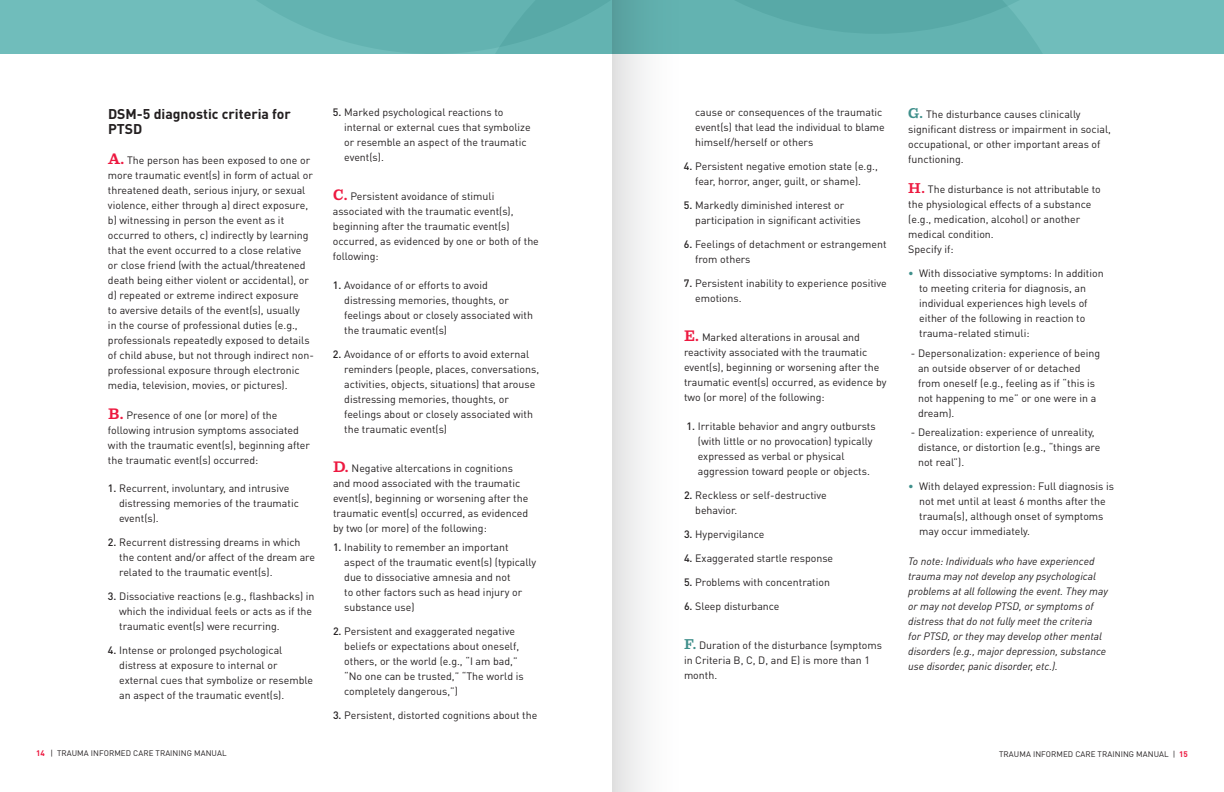
<style>
.page{position:relative;width:1224px;height:792px;background:#fff}
.page>*{position:absolute;margin:0;border:0;box-sizing:border-box;transform-origin:0 0}
.t1{font:700 14px/15px "DIN";color:#231f20}
.t2{font:10.6px/15px "DIN";color:#231f20}
.t3{font:italic 10.6px/15px "DIN";color:#231f20}
.t4{font:8px "DIN";letter-spacing:.01em;color:#231f20}
.s1{font-family:"Parry";font-weight:700;font-size:15px;color:#ed1940}
.s2{font-weight:500}
.s3{font-family:"Parry";font-weight:700;font-size:14px;color:#3f8f8b}
.s4{font-family:"Parry";font-weight:700;font-size:14px;color:#ed1940}
.s5{color:#3f8f8b}
.s6{font-weight:700;color:#ed1940}
</style>
<div class="page">
<div style="left:0;top:0;width:1224px;height:54px;background:#70bdbb"></div>
<svg style="left:257px;top:0;width:785px;height:54px"></svg>
<svg style="left:612px;top:0;width:71px;height:792px"></svg>
<h1 class="t1" style="left:108px;top:106px;width:184px">DSM -5 diagnostic criteria for<br>PTSD</h1>
<p class="t2" style="left:108px;top:152px;width:207px"><span class="s1">A.</span> The person has been exposed to one or more traumatic event(s) in form of actual or threatened death, serious injury, or sexual violence, either through a) direct exposure, b) witnessing in person the event as it occurred to others, c) indirectly by learning that the event occurred to a close relative or close friend (with the actual/threatened death being either violent or accidental), or d) repeated or extreme indirect exposure<br>to aversive details of the event(s), usually<br>in the course of professional duties (e.g., professionals repeatedly exposed to details of child abuse, but not through indirect non&shy;professional exposure through electronic media, television, movies, or pictures).</p>
<p class="t2" style="left:108px;top:407px;width:203px"><span class="s1">B.</span> Presence of one (or more) of the following intrusion symptoms associated with the traumatic event(s), beginning after the traumatic event(s) occurred:</p>
<p class="t2" style="left:119px;top:481px;width:181px;text-indent:-11px"><span class="s2">1.</span> Recurrent, involuntary, and intrusive distressing memories of the traumatic event(s).</p>
<p class="t2" style="left:119px;top:535px;width:197px;text-indent:-11px"><span class="s2">2.</span> Recurrent distressing dreams in which the content and/or affect of the dream are related to the traumatic event(s).</p>
<p class="t2" style="left:119px;top:589px;width:197px;text-indent:-11px"><span class="s2">3.</span> Dissociative reactions (e.g., flashbacks) in which the individual feels or acts as if the traumatic event(s) were recurring.</p>
<p class="t2" style="left:119px;top:643px;width:195px;text-indent:-11px"><span class="s2">4.</span> I ntense or prolonged psychological distress at exposure to internal or external cues that symbolize or resemble an aspect of the traumatic event(s).</p>
<p class="t2" style="left:344px;top:105px;width:188px;text-indent:-11px"><span class="s2">5.</span> Marked psychological reactions to internal or external cues that symbolize or resemble an aspect of the traumatic event(s).</p>
<p class="t2" style="left:333px;top:189px;width:207px"><span class="s1">C.</span> Persistent avoidance of stimuli associated with the traumatic event(s), beginning after the traumatic event(s) occurred, as evidenced by one or both of the following:</p>
<p class="t2" style="left:344px;top:277px;width:190px;text-indent:-11px"><span class="s2">1.</span> Avoidance of or efforts to avoid distressing memories, thoughts, or feelings about or closely associated with the traumatic event(s)</p>
<p class="t2" style="left:344px;top:346px;width:196px;text-indent:-11px"><span class="s2">2.</span> Avoidance of or efforts to avoid external reminders (people, places, conversations, activities, objects, situations) that arouse distressing memories, thoughts, or feelings about or closely associated with the traumatic event(s)</p>
<p class="t2" style="left:333px;top:460px;width:197px"><span class="s1">D.</span> N egative altercations in cognitions and mood associated with the traumatic event(s), beginning or worsening after the traumatic event(s) occurred, as evidenced by two (or more) of the following:</p>
<p class="t2" style="left:344px;top:540px;width:193px;text-indent:-11px"><span class="s2">1.</span> I nability to remember an important aspect of the traumatic event(s) (typically due to dissociative amnesia and not<br>to other factors such as head injury or substance use)</p>
<p class="t2" style="left:344px;top:624px;width:181px;text-indent:-11px"><span class="s2">2.</span> Persistent and exaggerated negative beliefs or expectations about oneself, others, or the world (e.g., “I am bad,” “N o one can be trusted,” “The world is completely dangerous,”)</p>
<p class="t2" style="left:333px;top:708px;width:206px"><span class="s2">3.</span> Persistent, distorted cognitions about the</p>
<p class="t2" style="left:695px;top:105px;width:191px">cause or consequences of the traumatic event(s) that lead the individual to blame himself/herself or others</p>
<p class="t2" style="left:684px;top:159px;width:195px;text-align:center"><span class="s2">4.</span> Persistent negative emotion state (e.g., fear, horror, anger, guilt, or shame).</p>
<p class="t2" style="left:695px;top:198px;width:167px;text-indent:-11px"><span class="s2">5.</span> Markedly diminished interest or participation in significant activities</p>
<p class="t2" style="left:695px;top:237px;width:193px;text-indent:-11px"><span class="s2">6.</span> Feelings of detachment or estrangement from others</p>
<p class="t2" style="left:695px;top:276px;width:193px;text-indent:-11px"><span class="s2">7.</span> Persistent inability to experience positive emotions.</p>
<p class="t2" style="left:684px;top:330px;width:204px"><span class="s1">E.</span> Marked alterations in arousal and reactivity associated with the traumatic event(s), beginning or worsening after the traumatic event(s) occurred, as evidence by two (or more) of the following:</p>
<p class="t2" style="left:698px;top:418px;width:179px;text-indent:-11px"><span class="s2">1.</span> I rritable behavior and angry outbursts (with little or no provocation) typically expressed as verbal or physical aggression toward people or objects.</p>
<p class="t2" style="left:695px;top:487px;width:133px;text-indent:-11px"><span class="s2">2.</span> Reckless or self-destructive behavior.</p>
<p class="t2" style="left:684px;top:526px;width:82px"><span class="s2">3.</span> Hypervigilance</p>
<p class="t2" style="left:684px;top:550px;width:151px"><span class="s2">4.</span> Exaggerated startle response</p>
<p class="t2" style="left:684px;top:574px;width:148px"><span class="s2">5.</span> Problems with concentration</p>
<p class="t2" style="left:684px;top:598px;width:97px"><span class="s2">6.</span> Sleep disturbance</p>
<p class="t2" style="left:684px;top:637px;width:199px"><span class="s3">F.</span> Duration of the disturbance (symptoms in Criteria B, C, D, and E) is more than 1 month.</p>
<p class="t2" style="left:908px;top:107px;width:204px"><span class="s3">G.</span> The disturbance causes clinically significant distress or impairment in social, occupational, or other important areas of functioning.</p>
<p class="t2" style="left:908px;top:182px;width:194px"><span class="s4">H.</span> The disturbance is not attributable to the physiological effects of a substance (e.g., medication, alcohol) or another medical condition.<br>Specify if:</p>
<p class="t2" style="left:919px;top:266px;width:186px;text-indent:-11px"><span class="s5">•</span> With dissociative symptoms: I n addition to meeting criteria for diagnosis, an individual experiences high levels of either of the following in reaction to trauma-related stimuli:</p>
<p class="t2" style="left:918px;top:345px;width:184px;text-indent:-7px">- Depersonalization: experience of being an outside observer of or detached from oneself (e.g., feeling as if “this is not happening to me” or one were in a dream).</p>
<p class="t2" style="left:918px;top:425px;width:184px;text-indent:-7px">- Derealization: experience of unreality, distance, or distortion (e.g., “things are not real”).</p>
<p class="t2" style="left:919px;top:479px;width:196px;text-indent:-11px"><span class="s5">•</span> With delayed expression: Full diagnosis is not met until at least 6 months after the trauma(s), although onset of symptoms may occur immediately.</p>
<p class="t3" style="left:908px;top:554px;width:201px">To note: Individuals who have experienced trauma may not develop any psychological problems at all following the event. They may or may not develop PTSD, or symptoms of distress that do not fully meet the criteria<br>for PTSD, or they may develop other mental disorders (e.g., major depression, substance use disorder, panic disorder, etc.).</p>
<p class="t4" style="left:36px;top:748px;width:190px"><span class="s6">14</span> | trauma informed care training manual</p>
<p class="t4" style="left:999px;top:749px;width:190px">trauma informed care training manuaL | <span class="s6">15</span></p>
</div>
